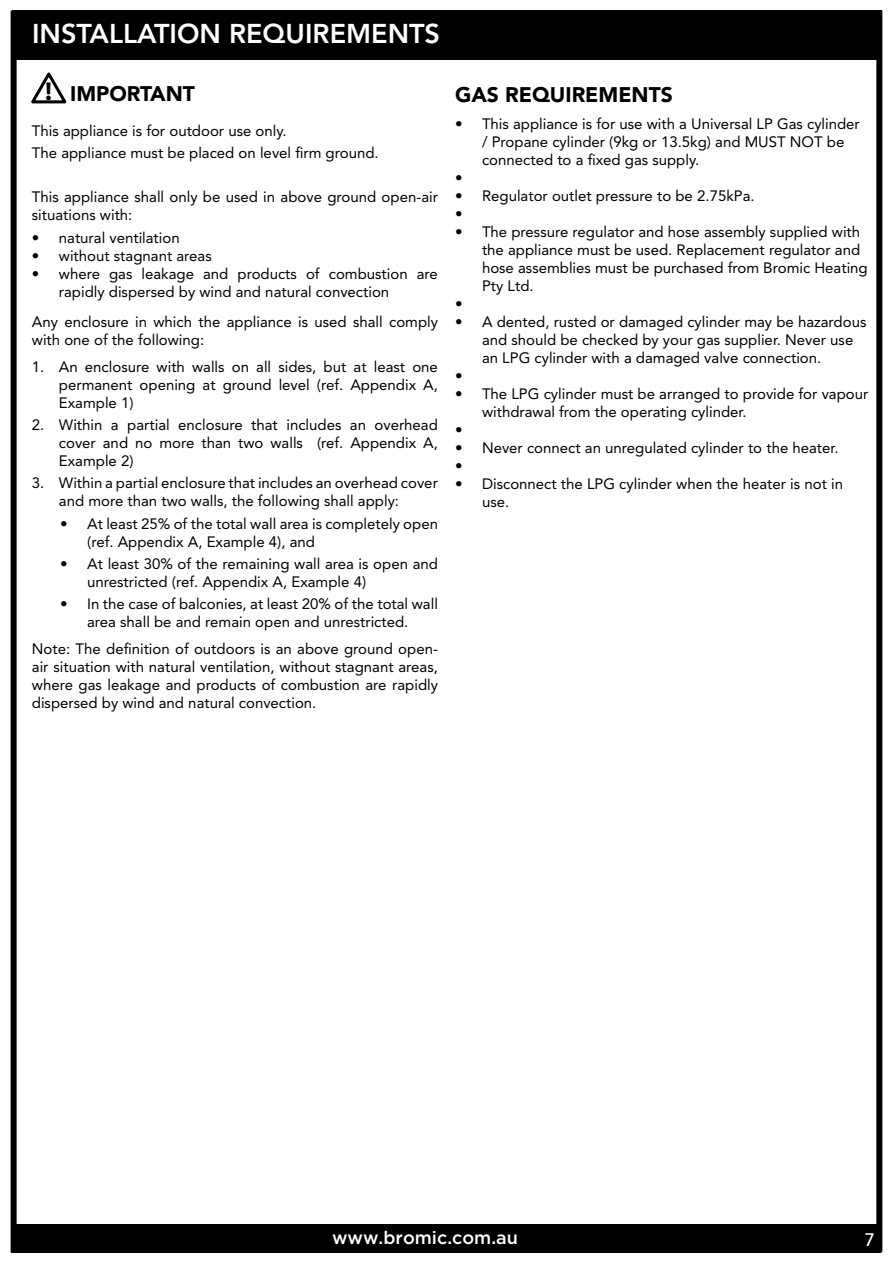
<style>
.page{position:relative;width:893px;height:1263px;background:#fff}
.page>*{position:absolute;margin:0;border:0;box-sizing:border-box;transform-origin:0 0}
.t1{font:800 27px "Avenir";color:#fff}
.t2{font:700 25.95px "Myriad";color:#000}
.t3{font:900 21px "Avenir";color:#000}
.t4{font:500 18px "Gotham";color:#fff}
.t5{font:500 18px "Avenir";color:#fff}
.t6{font:15px/18px "Avenir";color:#000}
</style>
<div class="page">
<div style="left:11px;top:1224px;width:870px;height:29px;background:#000"></div>
<div style="left:11px;top:11px;width:871px;height:1241px;border:6px solid #000"></div>
<div style="left:12px;top:10px;width:870px;height:50px;background:#000"></div>
<svg style="left:31px;top:72px;width:36px;height:32px"></svg>
<h1 class="t1" style="left:32px;top:17px;width:410px">INSTALLATION REQUIREMENTS</h1>
<h2 class="t2" style="left:45px;top:78px;width:8px">!</h2>
<h3 class="t3" style="left:455px;top:82px;width:219px">GAS REQUIREMENTS</h3>
<p class="t6" style="left:455px;top:114px;width:406px">• This appliance is for use with a Universal LP Gas cylinder</p>
<p class="t6" style="left:482px;top:132px;width:364px">/ Propane cylinder (9kg or 13.5kg) and MUST NOT be</p>
<p class="t6" style="left:482px;top:150px;width:219px">connected to a fixed gas supply.</p>
<p class="t6" style="left:455px;top:168px;width:9px">•</p>
<p class="t6" style="left:455px;top:186px;width:301px">• Regulator outlet pressure to be 2.75kPa. •</p>
<p class="t6" style="left:455px;top:222px;width:407px">• The pressure regulator and hose assembly supplied with</p>
<p class="t6" style="left:482px;top:240px;width:380px">the appliance must be used. Replacement regulator and</p>
<p class="t6" style="left:482px;top:258px;width:387px">hose assemblies must be purchased from Bromic Heating</p>
<p class="t6" style="left:482px;top:276px;width:53px">Pty Ltd.</p>
<p class="t6" style="left:455px;top:294px;width:9px">•</p>
<p class="t6" style="left:455px;top:312px;width:413px">• A dented, rusted or damaged cylinder may be hazardous</p>
<p class="t6" style="left:482px;top:330px;width:373px">and should be checked by your gas supplier. Never use</p>
<p class="t6" style="left:482px;top:348px;width:341px">an LPG cylinder with a damaged valve connection.</p>
<p class="t6" style="left:455px;top:366px;width:9px">•</p>
<p class="t6" style="left:455px;top:384px;width:415px">• The LPG cylinder must be arranged to provide for vapour</p>
<p class="t6" style="left:482px;top:402px;width:266px">withdrawal from the operating cylinder.</p>
<p class="t6" style="left:455px;top:420px;width:9px">•</p>
<p class="t6" style="left:455px;top:438px;width:385px">• Never connect an unregulated cylinder to the heater. •</p>
<p class="t6" style="left:482px;top:474px;width:363px;text-indent:-27px">• Disconnect the LPG cylinder when the heater is not in use.</p>
<h3 class="t3" style="left:70px;top:81px;width:126px">IMPORTANT</h3>
<p class="t6" style="left:32px;top:119px;width:348px;line-height:22.2px">This appliance is for outdoor use only.<br>The appliance must be placed on level firm ground.</p>
<p class="t6" style="left:32px;top:188px;width:408px">This appliance shall only be used in above ground open-air situations with:</p>
<p class="t6" style="left:32px;top:228px;width:149px">• natural ventilation</p>
<p class="t6" style="left:32px;top:246px;width:181px">• without stagnant areas</p>
<p class="t6" style="left:59px;top:264px;width:381px;text-indent:-27px">• where gas leakage and products of combustion are rapidly dispersed by wind and natural convection</p>
<p class="t6" style="left:32px;top:313px;width:408px">Any enclosure in which the appliance is used shall comply with one of the following:</p>
<p class="t6" style="left:59px;top:358px;width:381px;text-align:justify;text-indent:-27px">1. An enclosure with walls on all sides, but at least one permanent opening at ground level (ref. Appendix A, Example 1)</p>
<p class="t6" style="left:59px;top:416px;width:381px;text-align:justify;text-indent:-27px">2. Within a partial enclosure that includes an overhead cover and no more than two walls (ref. Appendix A, Example 2)</p>
<p class="t6" style="left:59px;top:474px;width:381px;text-indent:-27px">3. Within a partial enclosure that includes an overhead cover and more than two walls, the following shall apply:</p>
<p class="t6" style="left:87px;top:514px;width:352px;text-indent:-27px">• At least 25% of the total wall area is completely open (ref. Appendix A, Example 4), and</p>
<p class="t6" style="left:87px;top:555px;width:352px;text-indent:-27px">• At least 30% of the remaining wall area is open and unrestricted (ref. Appendix A, Example 4)</p>
<p class="t6" style="left:60px;top:595px;width:379px;text-align:center">• In the case of balconies, at least 20% of the total wall area shall be and remain open and unrestricted.</p>
<p class="t6" style="left:32px;top:639px;width:408px;text-align:justify">Note: The definition of outdoors is an above ground open&shy;air situation with natural ventilation, without stagnant areas, where gas leakage and products of combustion are rapidly dispersed by wind and natural convection.</p>
<p class="t4" style="left:332px;top:1227px;width:187px">www.bromic.com.au</p>
<p class="t5" style="left:865px;top:1229px;width:12px">7</p>
</div>
